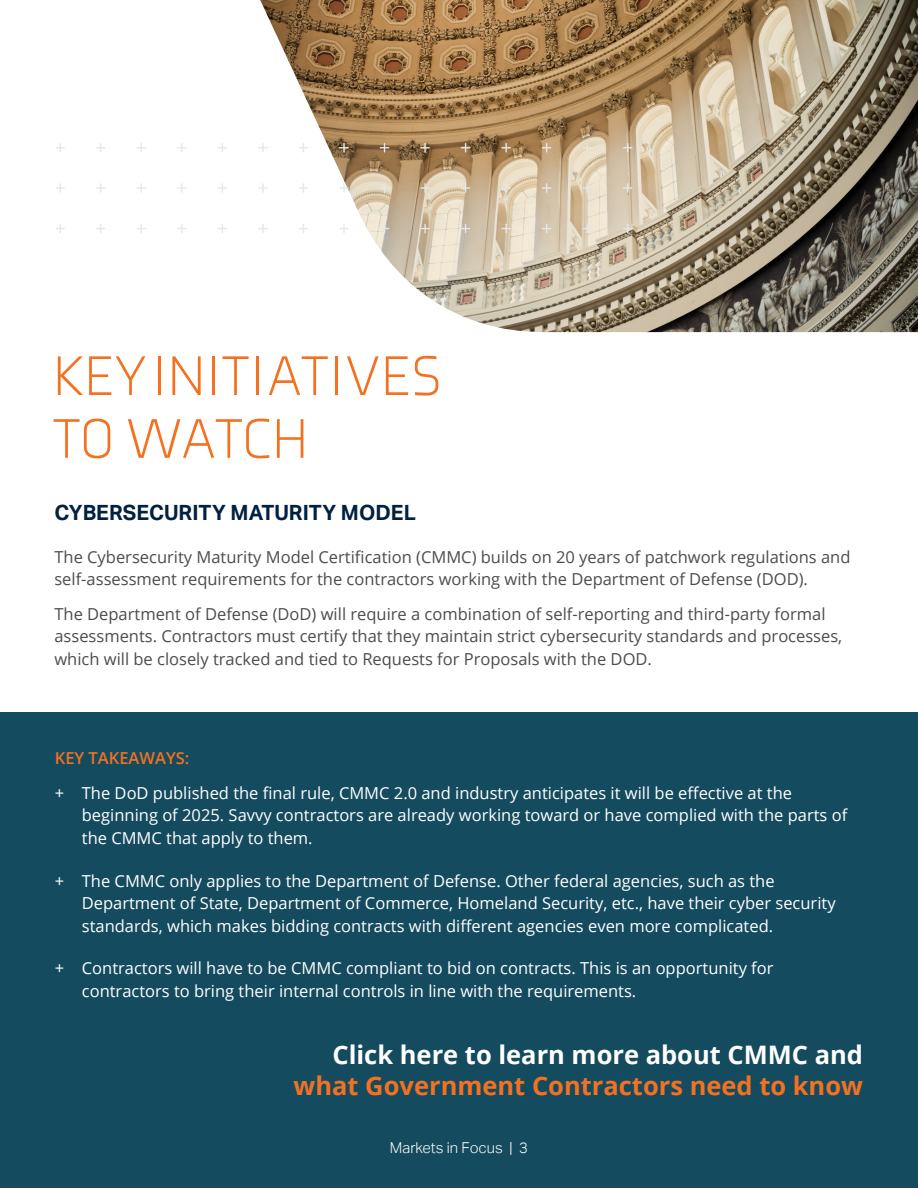
<style>
.page{position:relative;width:918px;height:1188px;background:#fff}
.page>*{position:absolute;margin:0;border:0;box-sizing:border-box;transform-origin:0 0}
.Section_Headers{font:300 57.15px/62.8px "Axia";color:#f37121}
.t1{font:700 25.5px/30.6px "Open Sans";color:#f37121;text-align:right}
.Subhead_2{font:700 21px "Aktiv Grotesk";color:#002141}
.t2{font:16.5px/22.5px "Open Sans";color:#fff}
.t3{font:16.5px/22.5px "Open Sans";color:#4b4c4d}
.Subheader_Section_Title{font:600 16.5px "Open Sans";color:#f37121}
.t4{font:300 15px "Aktiv Grotesk";color:#fff}
.s1{color:#fff}
</style>
<div class="page">
<div style="left:0;top:712px;width:918px;height:476px;background:#154b5f"></div>
<img style="left:260px;top:0;width:658px;height:332px">
<svg style="left:55px;top:143px;width:10px;height:10px"></svg>
<svg style="left:96px;top:143px;width:10px;height:10px"></svg>
<svg style="left:137px;top:143px;width:9px;height:10px"></svg>
<svg style="left:177px;top:143px;width:10px;height:9px"></svg>
<svg style="left:218px;top:143px;width:9px;height:10px"></svg>
<svg style="left:258px;top:143px;width:10px;height:10px"></svg>
<svg style="left:299px;top:143px;width:9px;height:10px"></svg>
<svg style="left:339px;top:143px;width:10px;height:10px"></svg>
<svg style="left:380px;top:143px;width:9px;height:10px"></svg>
<svg style="left:420px;top:143px;width:10px;height:10px"></svg>
<svg style="left:461px;top:143px;width:9px;height:10px"></svg>
<svg style="left:501px;top:143px;width:10px;height:10px"></svg>
<svg style="left:542px;top:143px;width:9px;height:10px"></svg>
<svg style="left:582px;top:143px;width:10px;height:10px"></svg>
<svg style="left:623px;top:143px;width:10px;height:10px"></svg>
<svg style="left:56px;top:183px;width:9px;height:10px"></svg>
<svg style="left:96px;top:183px;width:9px;height:10px"></svg>
<svg style="left:137px;top:183px;width:9px;height:10px"></svg>
<svg style="left:177px;top:183px;width:9px;height:10px"></svg>
<svg style="left:218px;top:183px;width:9px;height:10px"></svg>
<svg style="left:258px;top:183px;width:10px;height:10px"></svg>
<svg style="left:299px;top:183px;width:9px;height:10px"></svg>
<svg style="left:339px;top:183px;width:10px;height:10px"></svg>
<svg style="left:380px;top:183px;width:9px;height:10px"></svg>
<svg style="left:420px;top:183px;width:10px;height:10px"></svg>
<svg style="left:461px;top:183px;width:9px;height:10px"></svg>
<svg style="left:501px;top:183px;width:10px;height:10px"></svg>
<svg style="left:542px;top:183px;width:9px;height:10px"></svg>
<svg style="left:582px;top:183px;width:10px;height:10px"></svg>
<svg style="left:623px;top:183px;width:10px;height:10px"></svg>
<svg style="left:55px;top:224px;width:10px;height:9px"></svg>
<svg style="left:96px;top:224px;width:10px;height:9px"></svg>
<svg style="left:136px;top:224px;width:10px;height:9px"></svg>
<svg style="left:177px;top:224px;width:10px;height:9px"></svg>
<svg style="left:218px;top:224px;width:9px;height:9px"></svg>
<svg style="left:258px;top:224px;width:10px;height:9px"></svg>
<svg style="left:299px;top:224px;width:9px;height:9px"></svg>
<svg style="left:339px;top:224px;width:10px;height:9px"></svg>
<svg style="left:380px;top:224px;width:9px;height:9px"></svg>
<svg style="left:420px;top:224px;width:10px;height:9px"></svg>
<svg style="left:461px;top:224px;width:9px;height:9px"></svg>
<svg style="left:501px;top:224px;width:10px;height:9px"></svg>
<svg style="left:542px;top:224px;width:9px;height:9px"></svg>
<svg style="left:582px;top:224px;width:10px;height:9px"></svg>
<svg style="left:623px;top:224px;width:10px;height:9px"></svg>
<p class="Section_Headers" style="left:52px;top:344px;width:391px">KEY INITIATIVES<br>TO WATCH</p>
<p class="Subhead_2" style="left:54px;top:501px;width:363px">CYBERSECURITY MATURITY MODEL</p>
<p class="t3" style="left:54px;top:545px;width:798px">The Cybersecurity Maturity Model Certification (CMMC) builds on 20 years of patchwork regulations and self-assessment requirements for the contractors working with the Department of Defense (DOD).</p>
<p class="t3" style="left:54px;top:602px;width:789px">The Department of Defense (DoD) will require a combination of self-reporting and third-party formal assessments. Contractors must certify that they maintain strict cybersecurity standards and processes, which will be closely tracked and tied to Requests for Proposals with the DOD.</p>
<p class="Subheader_Section_Title" style="left:55px;top:747px;width:136px">KEY TAKEAWAYS:</p>
<p class="t2" style="left:82px;top:781px;width:767px;text-indent:-27px">+ The DoD published the final rule, CMMC 2.0 and industry anticipates it will be effective at the beginning of 2025. Savvy contractors are already working toward or have complied with the parts of the CMMC that apply to them.</p>
<p class="t2" style="left:82px;top:869px;width:755px;text-indent:-27px">+ The CMMC only applies to the Department of Defense. Other federal agencies, such as the<br>Department of State, Department of Commerce, Homeland Security, etc., have their cyber security standards, which makes bidding contracts with different agencies even more complicated.</p>
<p class="t2" style="left:82px;top:957px;width:693px;text-indent:-27px">+ Contractors will have to be CMMC compliant to bid on contracts. This is an opportunity for contractors to bring their internal controls in line with the requirements.</p>
<p class="t1" style="left:294px;top:1039px;width:571px"><span class="s1">Click here to learn more about CMMC and </span>what Government Contractors need to know</p>
<p class="t4" style="left:390px;top:1139px;width:140px">Markets in Focus | 3</p>
</div>
